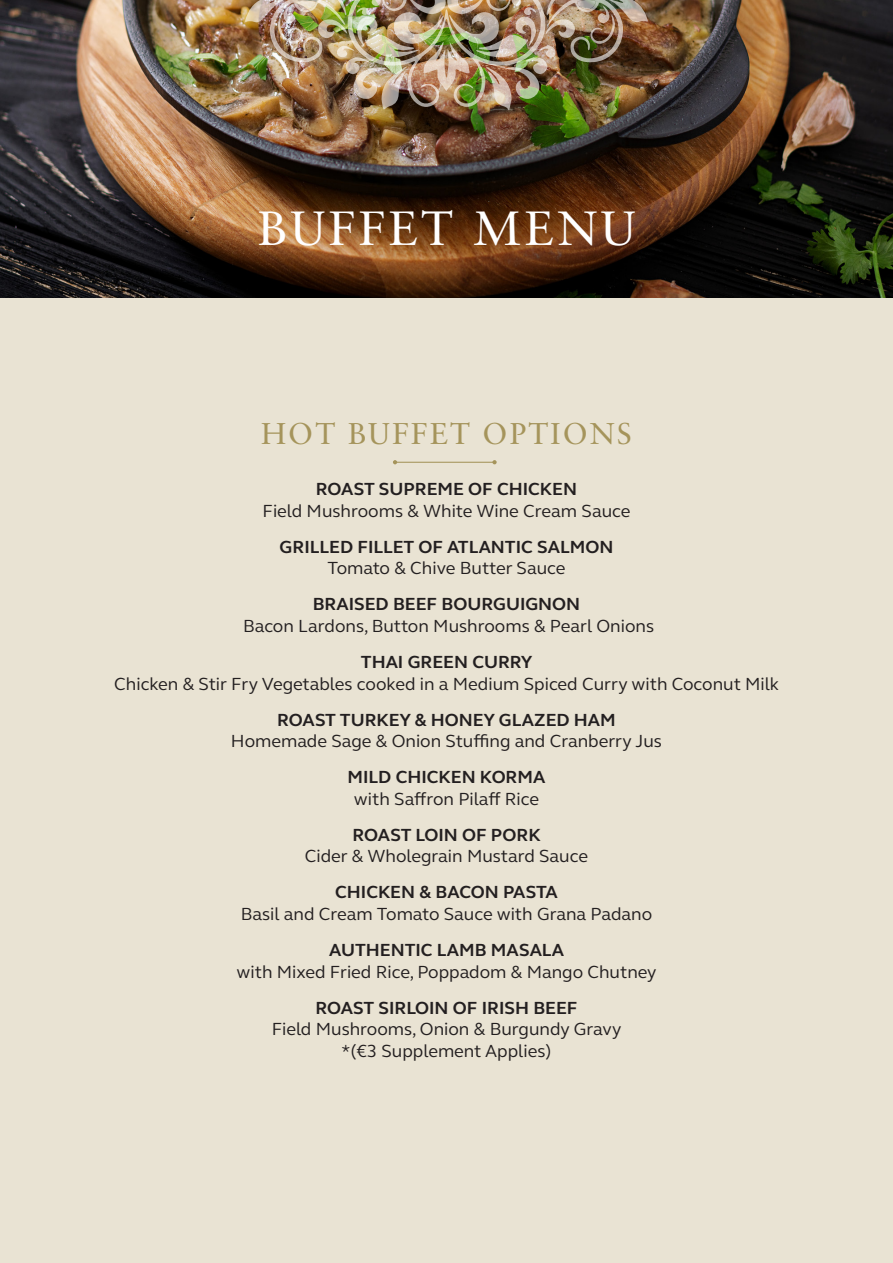
<style>
.page{position:relative;width:893px;height:1263px;background:#fff}
.page>*{position:absolute;margin:0;border:0;box-sizing:border-box;transform-origin:0 0}
.t1{font:48px "Sabon";letter-spacing:.07em;color:#fff}
.t2{font:30px "Sabon";letter-spacing:.07em;color:#a5945b}
.t3{font:18px "FS Elliot";color:#231f20}
.t4{font:700 18px "FS Elliot";color:#231f20}
</style>
<div class="page">
<div style="left:0;top:290px;width:893px;height:973px;background:#e9e3d3"></div>
<img style="left:0;top:0;width:893px;height:298px">
<img style="left:245px;top:0;width:403px;height:110px">
<hr style="left:395px;top:462px;width:100px;height:1px;background:#a5945b">
<svg style="left:393px;top:460px;width:4px;height:4px"></svg>
<svg style="left:492px;top:460px;width:5px;height:4px"></svg>
<p class="t1" style="left:258px;top:200px;width:379px">BUFFET MENU</p>
<p class="t2" style="left:261px;top:416px;width:372px">HOT BUFFET OPTIONS</p>
<p class="t4" style="left:316px;top:477px;width:263px">ROAST SUPREME OF CHICKEN</p>
<p class="t3" style="left:262px;top:498px;width:369px">Field Mushrooms &amp; White Wine Cream Sauce</p>
<p class="t4" style="left:280px;top:534px;width:335px">GRILLED FILLET OF ATLANTIC SALMON</p>
<p class="t3" style="left:327px;top:556px;width:240px">Tomato &amp; Chive Butter Sauce</p>
<p class="t4" style="left:313px;top:592px;width:269px">BRAISED BEEF BOURGUIGNON</p>
<p class="t3" style="left:243px;top:614px;width:412px">Bacon Lardons, Button Mushrooms &amp; Pearl Onions</p>
<p class="t4" style="left:361px;top:650px;width:173px">THAI GREEN CURRY</p>
<p class="t3" style="left:114px;top:671px;width:666px">Chicken &amp; Stir Fry Vegetables cooked in a Medium Spiced Curry with Coconut Milk</p>
<p class="t4" style="left:277px;top:707px;width:340px">ROAST TURKEY &amp; HONEY GLAZED HAM</p>
<p class="t3" style="left:231px;top:729px;width:432px">Homemade Sage &amp; Onion Stuffing and Cranberry Jus</p>
<p class="t4" style="left:348px;top:765px;width:199px">MILD CHICKEN KORMA</p>
<p class="t3" style="left:354px;top:786px;width:186px">with Saffron Pilaff Rice</p>
<p class="t4" style="left:353px;top:822px;width:190px">ROAST LOIN OF PORK</p>
<p class="t3" style="left:305px;top:844px;width:285px">Cider &amp; Wholegrain Mustard Sauce</p>
<p class="t4" style="left:335px;top:880px;width:224px">CHICKEN &amp; BACON PASTA</p>
<p class="t3" style="left:241px;top:902px;width:413px">Basil and Cream Tomato Sauce with Grana Padano</p>
<p class="t4" style="left:329px;top:938px;width:237px">AUTHENTIC LAMB MASALA</p>
<p class="t3" style="left:237px;top:959px;width:421px">with Mixed Fried Rice, Poppadom &amp; Mango Chutney</p>
<p class="t4" style="left:315px;top:995px;width:264px">ROAST SIRLOIN OF IRISH BEEF</p>
<p class="t3" style="left:272px;top:1017px;width:351px">Field Mushrooms, Onion &amp; Burgundy Gravy</p>
<p class="t3" style="left:341px;top:1038px;width:211px">*(€3 Supplement Applies)</p>
</div>
